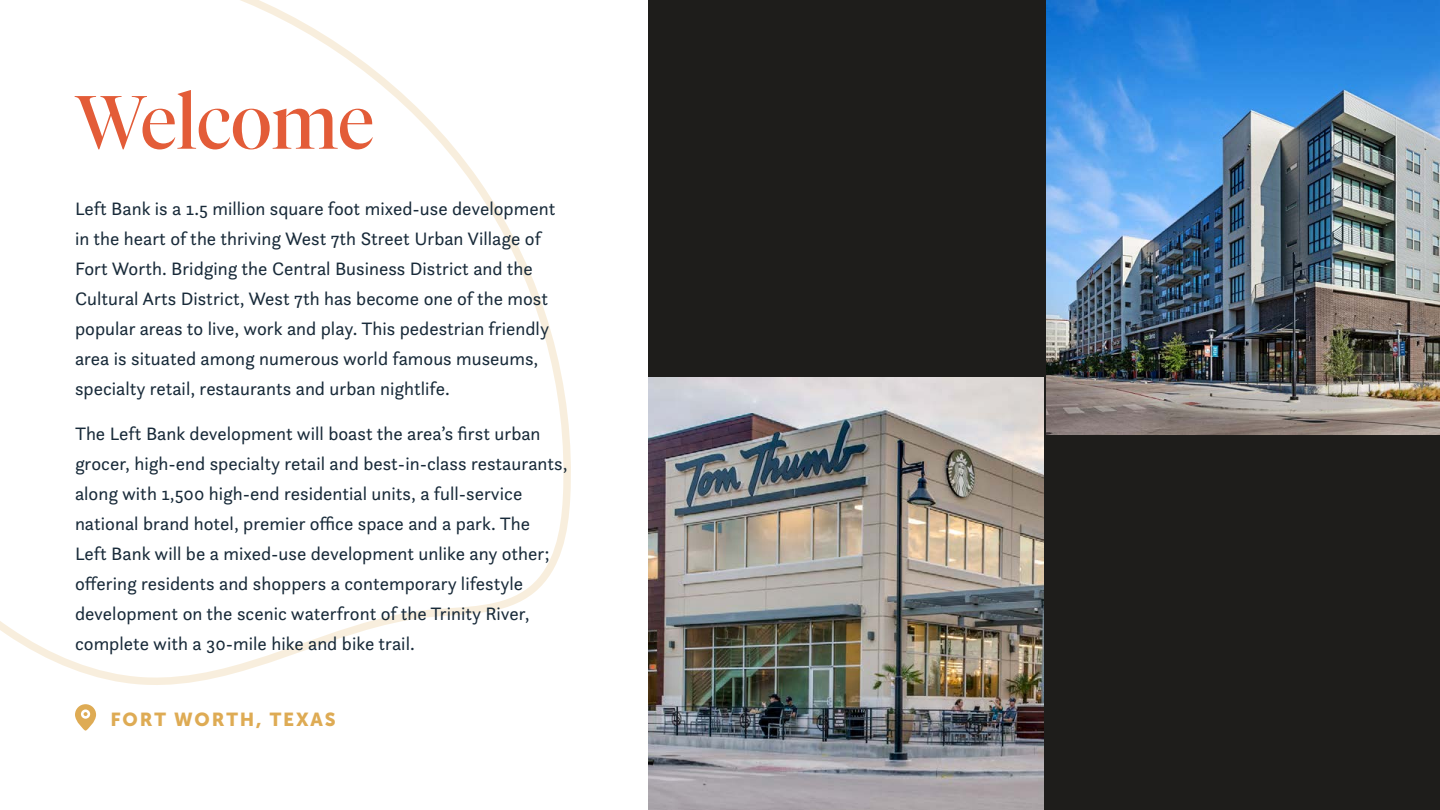
<style>
.page{position:relative;width:1440px;height:810px;background:#fff}
.page>*{position:absolute;margin:0;border:0;box-sizing:border-box;transform-origin:0 0}
.t1{font:75px "Tiempos Fine";color:#e35c38}
.t2{font:18.75px/30px "Questa Sans";color:#182a39}
.t3{font:18.75px "Museo Sans 900";letter-spacing:.1em;color:#deab54}
</style>
<div class="page">
<div style="left:648px;top:0;width:792px;height:810px;background:#1e1d1b"></div>
<svg style="left:75px;top:704px;width:21px;height:27px"></svg>
<svg style="left:0;top:0;width:571px;height:685px"></svg>
<img style="left:648px;top:378px;width:396px;height:432px">
<img style="left:1046px;top:0;width:394px;height:434px">
<h1 class="t1" style="left:75px;top:77px;width:300px">Welcome</h1>
<p class="t2" style="left:75px;top:193px;width:482px">Left Bank is a 1.5 million square foot mixed-use development in the heart of the thriving West 7th Street Urban Village of Fort Worth. Bridging the Central Business District and the Cultural Arts District, West 7th has become one of the most popular areas to live, work and play. This pedestrian friendly area is situated among numerous world famous museums, specialty retail, restaurants and urban nightlife.</p>
<p class="t2" style="left:75px;top:418px;width:494px">The Left Bank development will boast the area’s first urban grocer, high-end specialty retail and best-in-class restaurants, along with 1,500 high-end residential units, a full-service national brand hotel, premier office space and a park. The<br>Left Bank will be a mixed-use development unlike any other; offering residents and shoppers a contemporary lifestyle development on the scenic waterfront of the Trinity River, complete with a 30-mile hike and bike trail.</p>
<p class="t3" style="left:110px;top:709px;width:227px">FORT WORTH, TEXAS</p>
</div>
